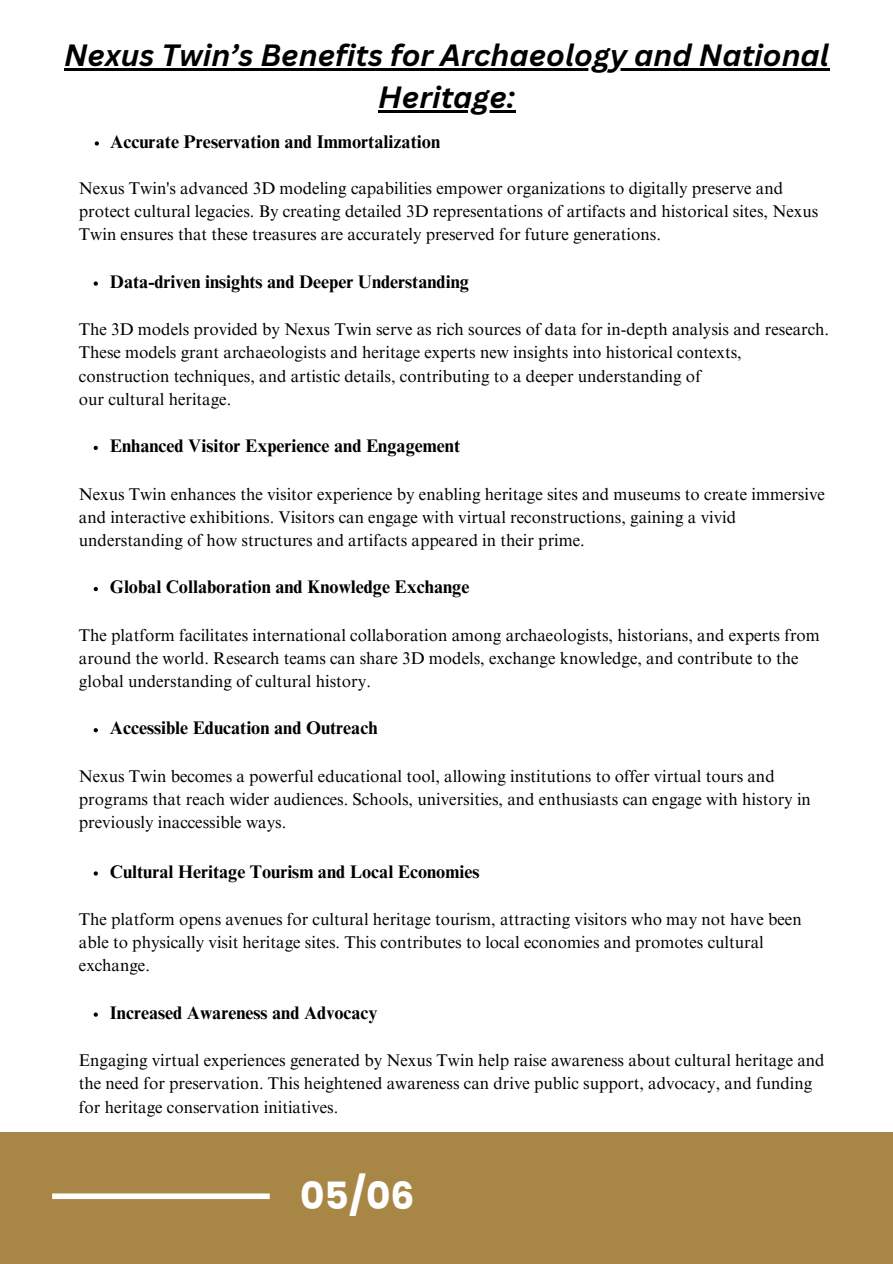
<style>
.page{position:relative;width:893px;height:1264px;background:#fff}
.page>*{position:absolute;margin:0;border:0;box-sizing:border-box;transform-origin:0 0}
.t1{font:700 37.5px "Poppins";color:#fff}
.t2{font:italic 700 30px "Canva Sans";color:#000}
.t3{font:700 18.3px "Times NRMT Pro";color:#000}
.t4{font:16.95px/23.1px "Times NRMT Pro";color:#000}
</style>
<div class="page">
<div style="left:0;top:1132px;width:892px;height:131px;background:#a88746"></div>
<svg style="left:95px;top:141px;width:4px;height:5px"></svg>
<svg style="left:94px;top:281px;width:4px;height:5px"></svg>
<svg style="left:94px;top:446px;width:4px;height:4px"></svg>
<svg style="left:94px;top:587px;width:4px;height:4px"></svg>
<svg style="left:94px;top:728px;width:4px;height:4px"></svg>
<svg style="left:94px;top:871px;width:4px;height:4px"></svg>
<svg style="left:94px;top:1012px;width:4px;height:4px"></svg>
<hr style="left:64px;top:68px;width:765px;height:3px;background:#000">
<hr style="left:378px;top:110px;width:137px;height:2px;background:#000">
<div style="left:52px;top:1193px;width:218px;height:5px;background:#fff"></div>
<p class="t2" style="left:64px;top:34px;width:766px">Nexus Twin’s Benefits for Archaeology and National</p>
<h1 class="t2" style="left:378px;top:76px;width:138px">Heritage:</h1>
<h2 class="t3" style="left:110px;top:135px;width:331px">Accurate Preservation and Immortalization</h2>
<p class="t4" style="left:79px;top:179px;width:740px">Nexus Twin's advanced 3D modeling capabilities empower organizations to digitally preserve and protect cultural legacies. By creating detailed 3D representations of artifacts and historical sites, Nexus<br>Twin ensures that these treasures are accurately preserved for future generations.</p>
<p class="t3" style="left:110px;top:275px;width:360px">Data-driven insights and Deeper Understanding</p>
<p class="t4" style="left:79px;top:320px;width:751px">The 3D models provided by Nexus Twin serve as rich sources of data for in-depth analysis and research.<br>These models grant archaeologists and heritage experts new insights into historical contexts, construction techniques, and artistic details, contributing to a deeper understanding of</p>
<p class="t4" style="left:79px;top:389px;width:154px">our cultural heritage.</p>
<p class="t3" style="left:110px;top:439px;width:351px">Enhanced Visitor Experience and Engagement</p>
<p class="t4" style="left:79px;top:484px;width:747px">Nexus Twin enhances the visitor experience by enabling heritage sites and museums to create immersive and interactive exhibitions. Visitors can engage with virtual reconstructions, gaining a vivid understanding of how structures and artifacts appeared in their prime.</p>
<p class="t3" style="left:110px;top:580px;width:361px">Global Collaboration and Knowledge Exchange</p>
<p class="t4" style="left:79px;top:625px;width:742px">The platform facilitates international collaboration among archaeologists, historians, and experts from around the world. Research teams can share 3D models, exchange knowledge, and contribute to the global understanding of cultural history.</p>
<p class="t3" style="left:110px;top:721px;width:269px">Accessible Education and Outreach</p>
<p class="t4" style="left:79px;top:766px;width:733px">Nexus Twin becomes a powerful educational tool, allowing institutions to offer virtual tours and programs that reach wider audiences. Schools, universities, and enthusiasts can engage with history in previously inaccessible ways.</p>
<p class="t3" style="left:110px;top:864px;width:371px">Cultural Heritage Tourism and Local Economies</p>
<p class="t4" style="left:79px;top:909px;width:724px">The platform opens avenues for cultural heritage tourism, attracting visitors who may not have been able to physically visit heritage sites. This contributes to local economies and promotes cultural exchange.</p>
<p class="t3" style="left:110px;top:1005px;width:269px">Increased Awareness and Advocacy</p>
<p class="t4" style="left:79px;top:1050px;width:747px">Engaging virtual experiences generated by Nexus Twin help raise awareness about cultural heritage and the need for preservation. This heightened awareness can drive public support, advocacy, and funding for heritage conservation initiatives.</p>
<h1 class="t1" style="left:300px;top:1169px;width:116px">05/06</h1>
</div>
